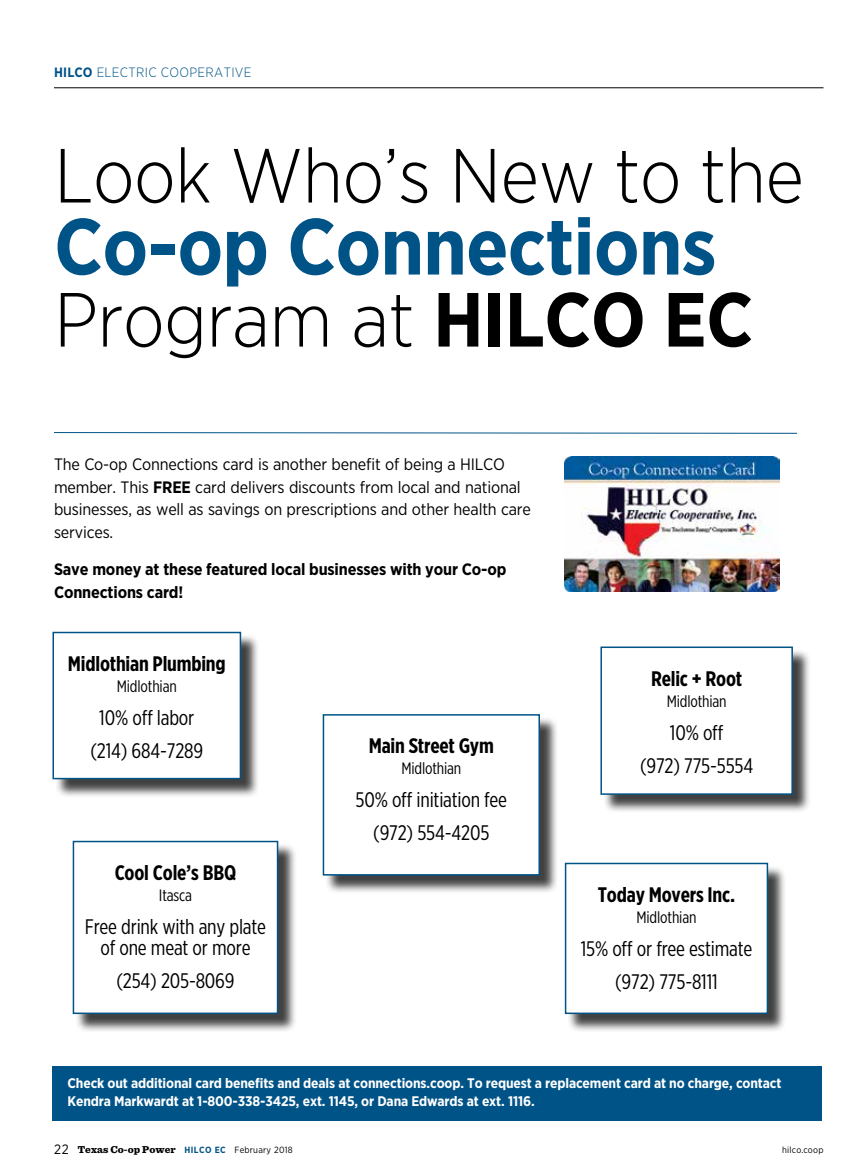
<style>
.page{position:relative;width:864px;height:1175px;background:#fff}
.page>*{position:absolute;margin:0;border:0;box-sizing:border-box;transform-origin:0 0}
.t1{font:700 79.5px "Gotham Narrow";letter-spacing:-.01em;color:#005387}
.t2{font:300 76.5px "Gotham Narrow";letter-spacing:-.01em;color:#000}
.t3{font:21px/33px "Gotham X Narrow";letter-spacing:-.01em;color:#000;text-align:center}
.t4{font:700 21px "Gotham X Narrow";letter-spacing:-.01em;color:#000}
.t5{font:16.5px/22.5px "Gotham Narrow";letter-spacing:-.01em;color:#000}
.t6{font:700 16.5px/22.5px "Gotham Narrow";letter-spacing:-.01em;color:#000}
.t7{font:16.5px "Gotham X Narrow";letter-spacing:-.01em;color:#000}
.t8{font:700 13.8px/18px "Gotham Narrow";letter-spacing:-.01em;color:#fff}
.t9{font:300 13.5px "Gotham Narrow";letter-spacing:.025em;color:#005387}
.t10{font:900 10.5px "Sentinel";letter-spacing:.005em;color:#000}
.t11{font:9px "Gotham Narrow";letter-spacing:.025em;color:#000}
.s1{font-weight:700}
.s2{font-family:"Gotham Narrow";font-weight:400;font-size:13.5px}
.s3{font-family:"Gotham Narrow";font-weight:700;font-size:9px;color:#005387}
.s4{font-family:"Gotham Narrow";font-weight:400;font-size:9px}
</style>
<div class="page">
<hr style="left:54px;top:87px;width:770px;height:1px;background:#000">
<img style="left:565px;top:456px;width:215px;height:135px">
<svg style="left:54px;top:432px;width:743px;height:2px"></svg>
<div style="left:55px;top:634px;width:205px;height:164px;background:#000;opacity:.75"></div>
<div style="left:53px;top:632px;width:187px;height:146px;background:#fff"></div>
<div style="left:52px;top:632px;width:189px;height:147px;border:2px solid #005387"></div>
<div style="left:52px;top:1066px;width:770px;height:54px;background:#005387"></div>
<div style="left:75px;top:843px;width:222px;height:189px;background:#000;opacity:.75"></div>
<div style="left:73px;top:841px;width:205px;height:172px;background:#fff"></div>
<div style="left:73px;top:840px;width:205px;height:174px;border:2px solid #005387"></div>
<div style="left:603px;top:649px;width:208px;height:164px;background:#000;opacity:.75"></div>
<div style="left:601px;top:647px;width:191px;height:147px;background:#fff"></div>
<div style="left:600px;top:646px;width:193px;height:149px;border:2px solid #005387"></div>
<div style="left:567px;top:865px;width:220px;height:167px;background:#000;opacity:.75"></div>
<div style="left:566px;top:863px;width:201px;height:150px;background:#fff"></div>
<div style="left:565px;top:862px;width:203px;height:152px;border:2px solid #005387"></div>
<div style="left:325px;top:716px;width:234px;height:178px;background:#000;opacity:.75"></div>
<div style="left:323px;top:715px;width:216px;height:159px;background:#fff"></div>
<div style="left:323px;top:714px;width:217px;height:161px;border:2px solid #005387"></div>
<p class="t9" style="left:54px;top:64px;width:199px"><span class="s1">HILCO</span> ELECTRIC COOPERATIVE</p>
<h2 class="t2" style="left:54px;top:129px;width:752px">Look Who’s New to the</h2>
<h1 class="t1" style="left:54px;top:195px;width:664px">Co-op Connections</h1>
<h2 class="t2" style="left:54px;top:273px;width:701px">Program at <span class="s1">HILCO EC</span></h2>
<p class="t5" style="left:54px;top:453px;width:479px">The Co-op Connections card is another benefit of being a HILCO member. This <span class="s1">FREE</span> card delivers discounts from local and national businesses, as well as savings on prescriptions and other health care services.</p>
<p class="t6" style="left:54px;top:558px;width:454px">Save money at these featured local businesses with your Co-op<br>Connections card!</p>
<p class="t4" style="left:68px;top:650px;width:159px">Midlothian Plumbing</p>
<p class="t7" style="left:117px;top:676px;width:61px">Midlothian</p>
<p class="t3" style="left:91px;top:701px;width:114px">10% off labor (214) 684-7289</p>
<p class="t4" style="left:115px;top:859px;width:123px">Cool Cole’s BBQ</p>
<p class="t7" style="left:159px;top:885px;width:35px">Itasca</p>
<p class="t3" style="left:85px;top:916px;width:183px;line-height:21px">Free drink with any plate of one meat or more</p>
<p class="t3" style="left:116px;top:964px;width:120px">(254) 205-8069</p>
<p class="t4" style="left:369px;top:733px;width:127px">Main Street Gym</p>
<p class="t7" style="left:401px;top:758px;width:61px">Midlothian</p>
<p class="t3" style="left:355px;top:783px;width:153px">50% off initiation fee (972) 554-4205</p>
<p class="t4" style="left:651px;top:665px;width:93px">Relic + Root</p>
<p class="t7" style="left:667px;top:691px;width:61px">Midlothian</p>
<p class="t3" style="left:640px;top:715px;width:115px">10% off<br>(972) 775-5554</p>
<p class="t4" style="left:598px;top:881px;width:139px">Today Movers Inc.</p>
<p class="t7" style="left:637px;top:907px;width:61px">Midlothian</p>
<p class="t3" style="left:581px;top:931px;width:173px">15% off or free estimate (972) 775-8111</p>
<p class="t8" style="left:68px;top:1074px;width:716px">Check out additional card benefits and deals at connections.coop. To request a replacement card at no charge, contact<br>Kendra Markwardt at 1-800-338-3425, ext. 1145, or Dana Edwards at ext. 1116.</p>
<p class="t10" style="left:54px;top:1140px;width:240px"><span class="s2">22</span> Texas Co-op Power <span class="s3">HILCO EC</span> <span class="s4">February 2018</span></p>
<p class="t11" style="left:782px;top:1144px;width:43px">hilco.coop</p>
</div>
